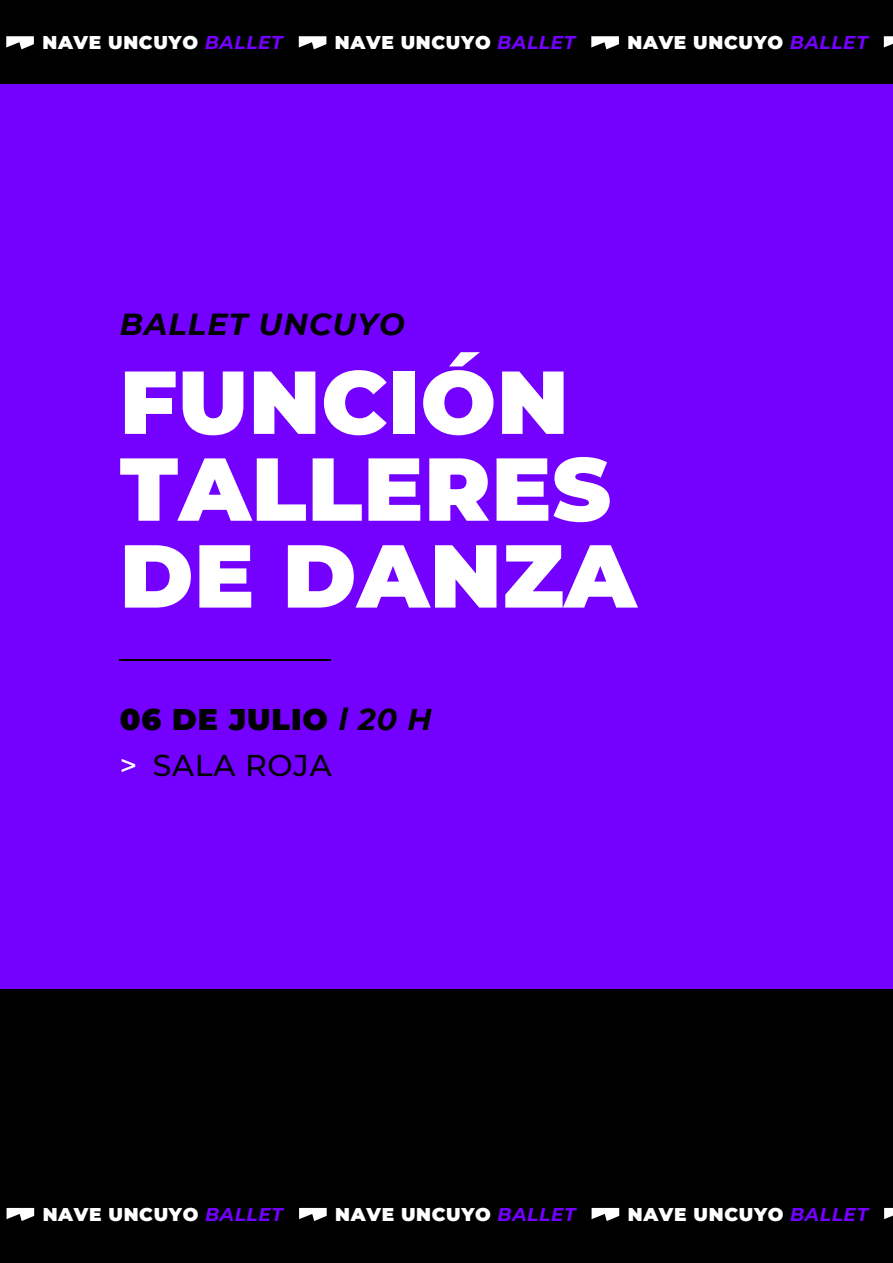
<style>
.page{position:relative;width:893px;height:1263px;background:#fff}
.page>*{position:absolute;margin:0;border:0;box-sizing:border-box;transform-origin:0 0}
.t1{font:900 89.1px/86.8px "Montserrat";letter-spacing:.01em;color:#fff}
.t2{font:italic 700 30.3px "Montserrat";letter-spacing:.035em;color:#000}
.t3{font:900 30px/46.5px "Montserrat";letter-spacing:.03em;color:#000}
.t4{font:900 18.6px "Montserrat";letter-spacing:.035em;color:#fff}
.s1{font-weight:700;font-style:italic;color:#7400ff}
.s2{font-weight:700;font-style:italic}
.s3{font-weight:500;color:#fff}
.s4{font-weight:500}
</style>
<div class="page">
<div style="left:0;top:0;width:893px;height:997px;background:#7400ff"></div>
<div style="left:0;top:0;width:893px;height:83px;background:#000"></div>
<svg style="left:6px;top:36px;width:28px;height:13px"></svg>
<svg style="left:299px;top:36px;width:27px;height:13px"></svg>
<svg style="left:591px;top:36px;width:28px;height:13px"></svg>
<svg style="left:884px;top:36px;width:9px;height:12px"></svg>
<div style="left:0;top:989px;width:893px;height:274px;background:#000"></div>
<svg style="left:7px;top:1208px;width:27px;height:13px"></svg>
<svg style="left:299px;top:1208px;width:28px;height:13px"></svg>
<svg style="left:592px;top:1208px;width:27px;height:13px"></svg>
<svg style="left:884px;top:1208px;width:9px;height:12px"></svg>
<hr style="left:120px;top:659px;width:211px;height:2px;background:#000">
<p class="t4" style="left:42px;top:29px;width:242px">NAVE UNCUYO <span class="s1">BALLET</span></p>
<p class="t4" style="left:335px;top:29px;width:242px">NAVE UNCUYO <span class="s1">BALLET</span></p>
<p class="t4" style="left:627px;top:29px;width:242px">NAVE UNCUYO <span class="s1">BALLET</span></p>
<h2 class="t2" style="left:120px;top:302px;width:286px">BALLET UNCUYO</h2>
<h1 class="t1" style="left:120px;top:353px;width:518px">FUNCIÓN<br>TALLERES<br>DE DANZA</h1>
<h3 class="t3" style="left:120px;top:694px;width:313px">06 DE JULIO <span class="s2">l 20 H </span><span class="s3">&gt;</span> <span class="s4">SALA ROJA</span></h3>
<p class="t4" style="left:43px;top:1200px;width:242px">NAVE UNCUYO <span class="s1">BALLET</span></p>
<p class="t4" style="left:335px;top:1200px;width:242px">NAVE UNCUYO <span class="s1">BALLET</span></p>
<p class="t4" style="left:628px;top:1200px;width:242px">NAVE UNCUYO <span class="s1">BALLET</span></p>
</div>
